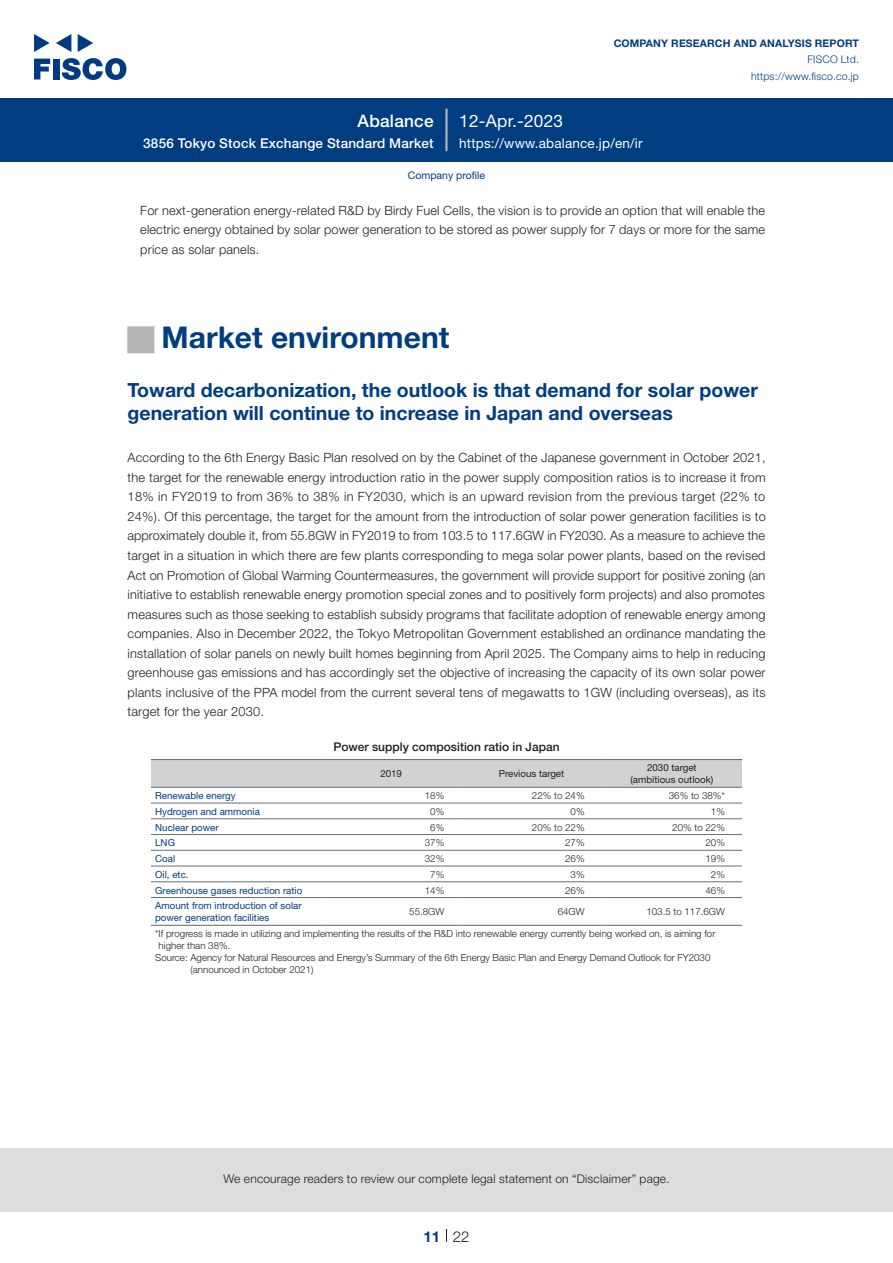
<style>
.page{position:relative;width:893px;height:1263px;background:#fff}
.page>*{position:absolute;margin:0;border:0;box-sizing:border-box;transform-origin:0 0}
.t1{font:700 30px "Helvetica Neue LT Std";color:#003d81}
.t2{font:27px "European Pi Std 1";color:#b5b5b6}
.t3{font:700 19.5px/22.5px "Helvetica Neue LT Std";color:#003d81}
.t4{font:17.25px "Helvetica Neue LT Std";letter-spacing:.015em;color:#fff}
.t5{font:500 17.25px "Helvetica Neue LT Std";letter-spacing:.015em;color:#fff}
.t6{font:300 15px "Helvetica Neue LT Std";color:#231f20}
.t7{font:700 15px "Helvetica Neue LT Std";color:#003d81}
.t8{font:500 13.5px "Helvetica Neue LT Std";letter-spacing:.015em;color:#fff}
.t9{font:13.5px "Helvetica Neue LT Std";letter-spacing:.015em;color:#fff}
.t10{font:300 12.75px/19.5px "Helvetica Neue LT Std";letter-spacing:.015em;color:#231f20;text-align:justify}
.t11{font:300 12px "Helvetica Neue LT Std";letter-spacing:.015em;color:#231f20}
.t12{font:500 12px "Helvetica Neue LT Std";color:#231f20}
.t13{font:700 10.5px "Helvetica Neue LT Std";letter-spacing:.015em;color:#003d81}
.t14{font:300 10.5px/16.5px "Helvetica Neue LT Std";letter-spacing:.015em;color:#003d81;text-align:right}
.t15{font:10.5px "Helvetica Neue LT Std";color:#003d81}
.t16{font:300 9.75px "Helvetica Neue LT Std";color:#231f20}
.t17{font:9.75px/15.8px "Helvetica Neue LT Std";color:#003d81}
.t18{font:9.75px "Helvetica Neue LT Std";color:#231f20}
</style>
<div class="page">
<div style="left:0;top:1148px;width:893px;height:64px;background:#ddd"></div>
<svg style="left:34px;top:59px;width:16px;height:20px"></svg>
<div style="left:53px;top:59px;width:6px;height:20px;background:#003a83"></div>
<svg style="left:62px;top:58px;width:64px;height:22px"></svg>
<svg style="left:34px;top:34px;width:16px;height:18px"></svg>
<svg style="left:78px;top:34px;width:15px;height:18px"></svg>
<svg style="left:56px;top:34px;width:15px;height:18px"></svg>
<div style="left:0;top:98px;width:893px;height:64px;background:#003d81"></div>
<hr style="left:445px;top:109px;width:3px;height:42px;background:#b5b5b6">
<svg style="left:446px;top:1229px;width:1px;height:13px"></svg>
<svg style="left:151px;top:760px;width:591px;height:27px;background:#cfd0d2"></svg>
<hr style="left:151px;top:787px;width:170px;height:1px;background:#6c6d70">
<hr style="left:321px;top:787px;width:140px;height:1px;background:#6c6d70">
<hr style="left:461px;top:787px;width:141px;height:1px;background:#6c6d70">
<hr style="left:602px;top:787px;width:140px;height:1px;background:#6c6d70">
<hr style="left:151px;top:803px;width:170px;height:1px;background:#6c6d70">
<hr style="left:321px;top:803px;width:140px;height:1px;background:#6c6d70">
<hr style="left:461px;top:803px;width:141px;height:1px;background:#6c6d70">
<hr style="left:602px;top:803px;width:140px;height:1px;background:#6c6d70">
<hr style="left:151px;top:818px;width:170px;height:1px;background:#6c6d70">
<hr style="left:321px;top:818px;width:140px;height:1px;background:#6c6d70">
<hr style="left:461px;top:818px;width:141px;height:1px;background:#6c6d70">
<hr style="left:602px;top:818px;width:140px;height:1px;background:#6c6d70">
<hr style="left:151px;top:834px;width:170px;height:1px;background:#6c6d70">
<hr style="left:321px;top:834px;width:140px;height:1px;background:#6c6d70">
<hr style="left:461px;top:834px;width:141px;height:1px;background:#6c6d70">
<hr style="left:602px;top:834px;width:140px;height:1px;background:#6c6d70">
<hr style="left:151px;top:850px;width:170px;height:1px;background:#6c6d70">
<hr style="left:321px;top:850px;width:140px;height:1px;background:#6c6d70">
<hr style="left:461px;top:850px;width:141px;height:1px;background:#6c6d70">
<hr style="left:602px;top:850px;width:140px;height:1px;background:#6c6d70">
<hr style="left:151px;top:866px;width:170px;height:1px;background:#6c6d70">
<hr style="left:321px;top:866px;width:140px;height:1px;background:#6c6d70">
<hr style="left:461px;top:866px;width:141px;height:1px;background:#6c6d70">
<hr style="left:602px;top:866px;width:140px;height:1px;background:#6c6d70">
<hr style="left:151px;top:881px;width:170px;height:1px;background:#6c6d70">
<hr style="left:321px;top:881px;width:140px;height:1px;background:#6c6d70">
<hr style="left:461px;top:881px;width:141px;height:1px;background:#6c6d70">
<hr style="left:602px;top:881px;width:140px;height:1px;background:#6c6d70">
<hr style="left:151px;top:897px;width:170px;height:1px;background:#6c6d70">
<hr style="left:321px;top:897px;width:140px;height:1px;background:#6c6d70">
<hr style="left:461px;top:897px;width:141px;height:1px;background:#6c6d70">
<hr style="left:602px;top:897px;width:140px;height:1px;background:#6c6d70">
<hr style="left:151px;top:759px;width:170px;height:1px;background:#6c6d70">
<hr style="left:321px;top:759px;width:140px;height:1px;background:#6c6d70">
<hr style="left:461px;top:759px;width:141px;height:1px;background:#6c6d70">
<hr style="left:602px;top:759px;width:140px;height:1px;background:#6c6d70">
<hr style="left:151px;top:925px;width:170px;height:1px;background:#6c6d70">
<hr style="left:321px;top:925px;width:140px;height:1px;background:#6c6d70">
<hr style="left:461px;top:925px;width:141px;height:1px;background:#6c6d70">
<hr style="left:602px;top:925px;width:140px;height:1px;background:#6c6d70">
<h3 class="t5" style="left:358px;top:110px;width:78px">Abalance</h3>
<p class="t8" style="left:143px;top:135px;width:292px">3856 Tokyo Stock Exchange Standard Market</p>
<h3 class="t4" style="left:459px;top:110px;width:105px">12-Apr.-2023</h3>
<p class="t13" style="left:614px;top:37px;width:247px">COMPANY RESEARCH AND ANALYSIS REPORT</p>
<p class="t14" style="left:751px;top:51px;width:109px">FISCO Ltd. https://www.fisco.co j p.</p>
<p class="t9" style="left:459px;top:135px;width:185px">https://www.abalance j p. /en i r/</p>
<p class="t15" style="left:408px;top:169px;width:79px">Company profile</p>
<p class="t10" style="left:140px;top:200px;width:626px">For next-generation energy-related R&amp;D by Birdy Fuel Cells, the vision is to provide an option that will enable the electric energy obtained by solar power generation to be stored as power supply for 7 days or more for the same price as solar panels.</p>
<h2 class="t2" style="left:128px;top:325px;width:28px">■</h2>
<h3 class="t3" style="left:128px;top:378px;width:632px">Toward decarbonization, the outlook is that demand for solar power generation will continue to increase in Japan and overseas</h3>
<p class="t10" style="left:128px;top:448px;width:640px">According to the 6th Energy Basic Plan resolved on by the Cabinet of the Japanese government in October 2021, the target for the renewable energy introduction ratio in the power supply composition ratios is to increase it from 18% in FY2019 to from 36% to 38% in FY2030, which is an upward revision from the previous target (22% to 24% .) Of this percentage, the target for the amount from the introduction of solar power generation facilities is to approximately double ,i t from 55.8GW in FY2019 to from 103.5 to 117.6GW in FY2030. As a measure to achieve the target in a situation in which there are few plants corresponding to mega solar power plants, based on the revised Act on Promotion of Global Warming Countermeasures, the government will provide support for positive zoning (an initiative to establish renewable energy promotion special zones and to positively form projects) and also promotes measures such as those seeking to establish subsidy programs that facilitate adoption of renewable energy among companies. Also in December 2022, the Tokyo Metropolitan Government established an ordinance mandating the installation of solar panels on newly built homes beginning from April 2025. The Company aims to help in reducing greenhouse gas emissions and has accordingly set the objective of increasing the capacity of its own solar power plants inclusive of the PPA model from the current several tens of megawatts to 1GW (including overseas ,) as its target for the year 2030.</p>
<p class="t12" style="left:333px;top:739px;width:228px">Power supply composition ratio in Japan</p>
<p class="t18" style="left:647px;top:762px;width:51px">2030 target</p>
<p class="t18" style="left:499px;top:768px;width:67px">Previous target</p>
<h1 class="t1" style="left:162px;top:319px;width:289px">Market environment</h1>
<p class="t18" style="left:380px;top:768px;width:23px">2019</p>
<p class="t18" style="left:630px;top:774px;width:84px">(ambitious outlook(</p>
<p class="t16" style="left:669px;top:790px;width:58px">36% to 38%*</p>
<p class="t16" style="left:425px;top:790px;width:21px">18%</p>
<p class="t16" style="left:532px;top:790px;width:54px">22% to 24%</p>
<p class="t17" style="left:155px;top:788px;width:82px">Renewable energy</p>
<p class="t17" style="left:155px;top:803px;width:106px">Hydrogen and ammonia</p>
<p class="t16" style="left:430px;top:805px;width:16px">0%</p>
<p class="t16" style="left:571px;top:805px;width:16px">0%</p>
<p class="t16" style="left:711px;top:805px;width:16px">1%</p>
<p class="t17" style="left:155px;top:819px;width:65px">Nuclear power</p>
<p class="t16" style="left:430px;top:821px;width:16px">6%</p>
<p class="t16" style="left:532px;top:821px;width:54px">20% to 22%</p>
<p class="t16" style="left:672px;top:821px;width:54px">20% to 22%</p>
<p class="t17" style="left:155px;top:835px;width:21px">LNG</p>
<p class="t16" style="left:425px;top:837px;width:21px">37%</p>
<p class="t16" style="left:565px;top:837px;width:21px">27%</p>
<p class="t16" style="left:705px;top:837px;width:21px">20%</p>
<p class="t17" style="left:155px;top:851px;width:22px">Coal</p>
<p class="t16" style="left:425px;top:853px;width:21px">32%</p>
<p class="t16" style="left:565px;top:853px;width:21px">26%</p>
<p class="t16" style="left:705px;top:853px;width:21px">19%</p>
<p class="t17" style="left:155px;top:866px;width:35px">Oil, etc.</p>
<p class="t16" style="left:430px;top:868px;width:16px">7%</p>
<p class="t16" style="left:571px;top:868px;width:16px">3%</p>
<p class="t16" style="left:711px;top:868px;width:16px">2%</p>
<p class="t17" style="left:155px;top:882px;width:149px">Greenhouse gases reduction ratio<br>Amount from introduction of solar</p>
<p class="t16" style="left:425px;top:884px;width:21px">14%</p>
<p class="t16" style="left:565px;top:884px;width:21px">26%</p>
<p class="t16" style="left:705px;top:884px;width:21px">46%</p>
<p class="t16" style="left:409px;top:906px;width:37px">55.8GW</p>
<p class="t16" style="left:558px;top:906px;width:28px">64GW</p>
<p class="t16" style="left:646px;top:906px;width:80px">103.5 to 117.6GW</p>
<p class="t17" style="left:155px;top:910px;width:116px">power generation facilities</p>
<p class="t16" style="left:155px;top:928px;width:562px">I f* progress is made in utilizing and implementing the results of the R&amp;D into renewable energy currently being worked on is, aiming for</p>
<p class="t16" style="left:159px;top:940px;width:73px">higher than 38%.</p>
<p class="t16" style="left:155px;top:952px;width:557px">Source: Agency for Natural Resources and Energy s’ Summary of the 6th Energy Basic Plan and Energy Demand Outlook for FY2030</p>
<p class="t16" style="left:190px;top:964px;width:125px">(announced in October 2021(</p>
<p class="t11" style="left:223px;top:1171px;width:448px">We encourage readers to review our complete legal statement on “Disclaimer” page.</p>
<p class="t7" style="left:423px;top:1227px;width:18px">11</p>
<p class="t6" style="left:453px;top:1227px;width:18px">22</p>
</div>
